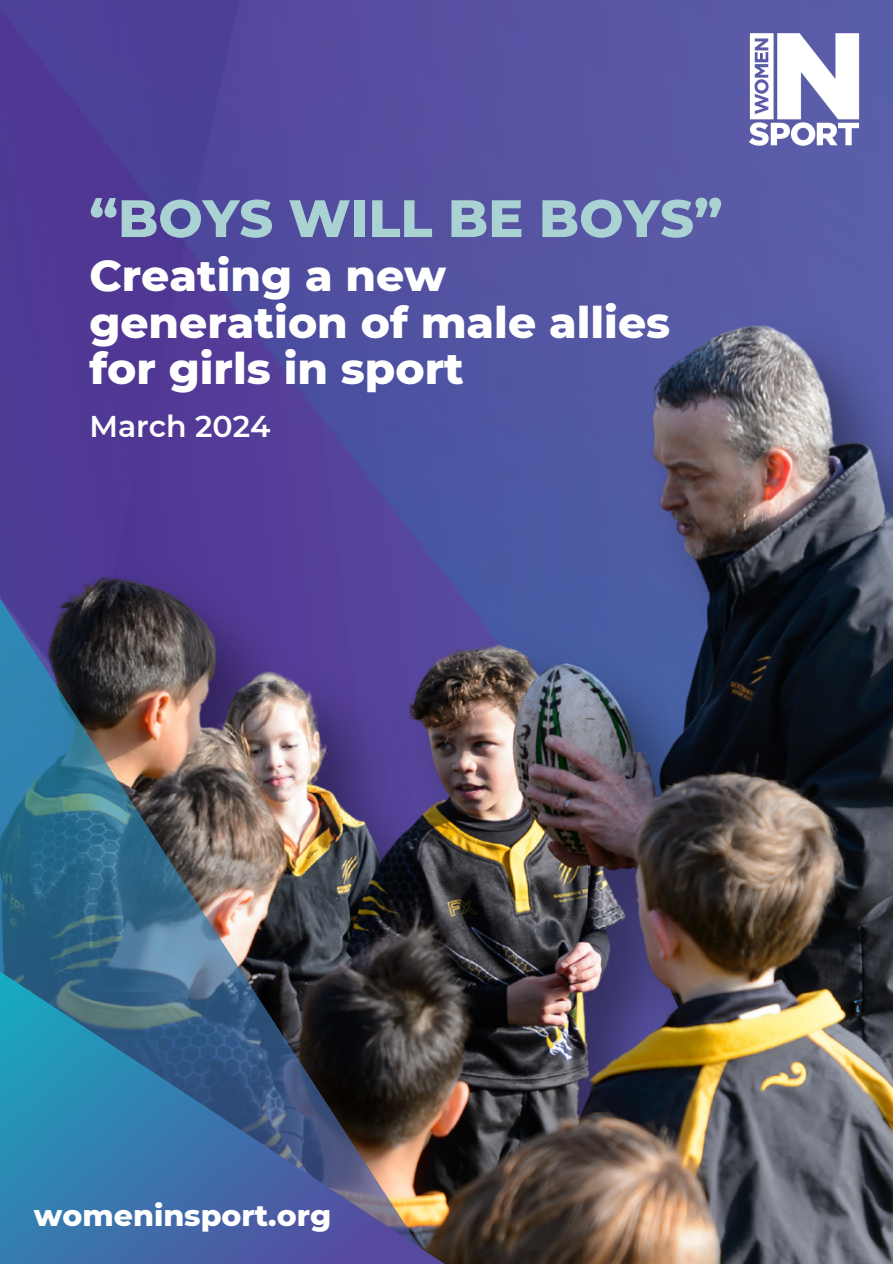
<style>
.page{position:relative;width:893px;height:1264px;background:#fff}
.page>*{position:absolute;margin:0;border:0;box-sizing:border-box;transform-origin:0 0}
.t1{font:800 52.5px "Montserrat";color:#abd2d2}
.t2{font:800 43.95px/46.7px "Montserrat";color:#fff}
.t3{font:800 30px "Montserrat";color:#fff}
.t4{font:600 30px "Montserrat";color:#fff}
</style>
<div class="page">
<img style="left:0;top:0;width:892px;height:250px">
<img style="left:0;top:250px;width:892px;height:1013px">
<img style="left:733px;top:19px;width:141px;height:141px">
<img style="left:0;top:360px;width:847px;height:903px">
<img style="left:0;top:821px;width:495px;height:442px">
<p class="t1" style="left:89px;top:186px;width:634px">“BOYS WILL BE BOYS”</p>
<h2 class="t2" style="left:89px;top:252px;width:582px">Creating a new generation of male allies for girls in sport</h2>
<p class="t4" style="left:89px;top:408px;width:183px">March 2024</p>
<p class="t3" style="left:34px;top:1197px;width:299px">womeninsport.org</p>
</div>
